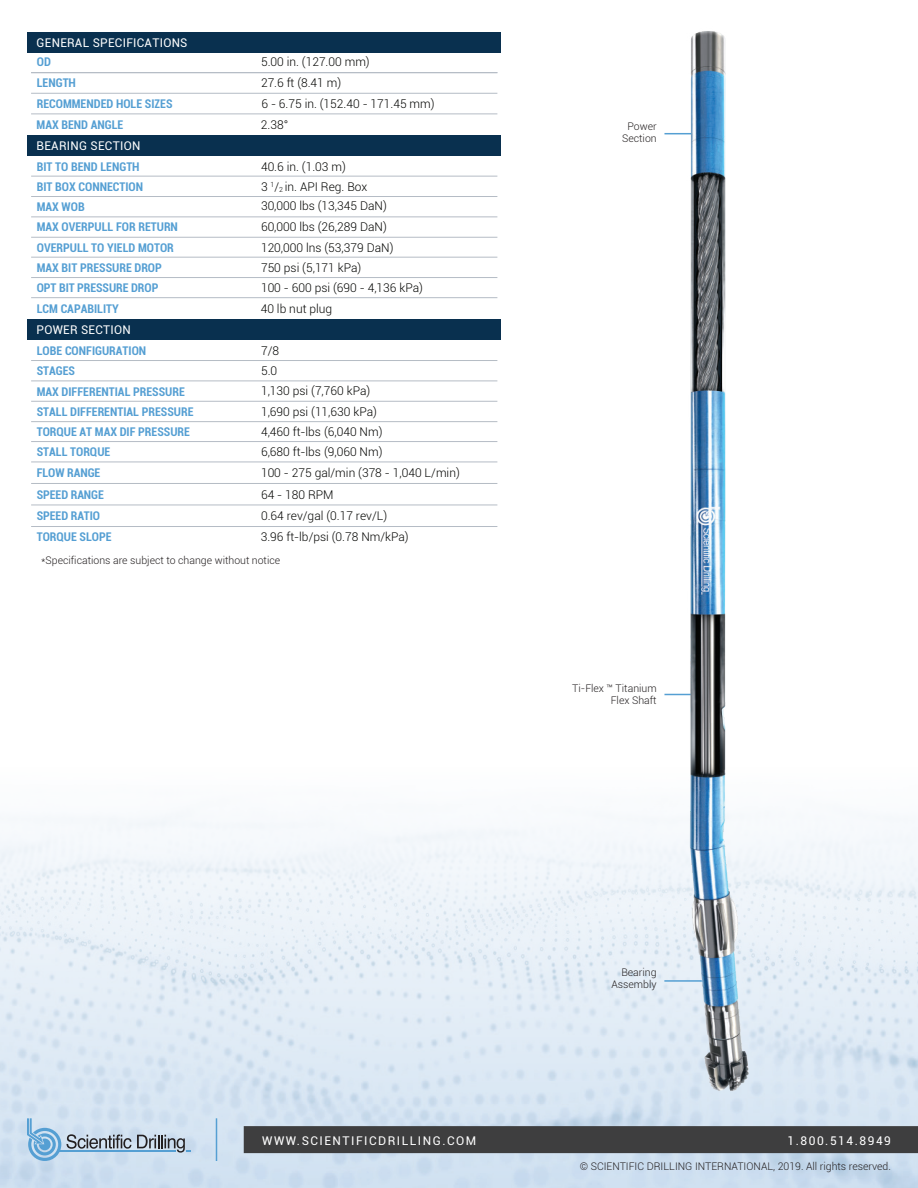
<style>
.page{position:relative;width:918px;height:1188px;background:#fff}
.page>*{position:absolute;margin:0;border:0;box-sizing:border-box;transform-origin:0 0}
.t1{font:300 12px/20.1px "Roboto";color:#040503}
.t2{font:700 condensed 12px/20.2px "Roboto";color:#559fd3}
.t3{font:12px "Roboto";letter-spacing:.025em;color:#fff}
.t4{font:12px "Roboto";letter-spacing:.125em;color:#fff}
.t5{font:300 10.5px/12px "Roboto";color:#231f20;text-align:right}
</style>
<div class="page">
<div style="left:0;top:570px;width:918px;height:618px;background:linear-gradient(to bottom,#fff,#cfe0f0)"></div>
<div style="left:27px;top:32px;width:473px;height:545px;background:#fff"></div>
<hr style="left:31px;top:93px;width:466px;height:1px;background:#b5bcc5">
<hr style="left:31px;top:114px;width:466px;height:1px;background:#b5bcc5">
<hr style="left:31px;top:176px;width:466px;height:1px;background:#b5bcc5">
<hr style="left:31px;top:196px;width:466px;height:1px;background:#b5bcc5">
<hr style="left:31px;top:217px;width:466px;height:1px;background:#b5bcc5">
<hr style="left:31px;top:237px;width:466px;height:1px;background:#b5bcc5">
<hr style="left:31px;top:257px;width:466px;height:1px;background:#b5bcc5">
<hr style="left:31px;top:277px;width:466px;height:1px;background:#b5bcc5">
<hr style="left:31px;top:297px;width:466px;height:1px;background:#b5bcc5">
<div style="left:27px;top:135px;width:473px;height:21px;background:#09304f"></div>
<div style="left:27px;top:32px;width:473px;height:20px;background:#09304f"></div>
<hr style="left:31px;top:72px;width:466px;height:1px;background:#b5bcc5">
<hr style="left:31px;top:360px;width:466px;height:1px;background:#b5bcc5">
<hr style="left:31px;top:381px;width:466px;height:1px;background:#b5bcc5">
<hr style="left:31px;top:401px;width:466px;height:1px;background:#b5bcc5">
<hr style="left:31px;top:421px;width:466px;height:1px;background:#b5bcc5">
<hr style="left:31px;top:441px;width:466px;height:1px;background:#b5bcc5">
<hr style="left:31px;top:462px;width:466px;height:1px;background:#b5bcc5">
<div style="left:27px;top:320px;width:473px;height:20px;background:#09304f"></div>
<hr style="left:31px;top:526px;width:466px;height:1px;background:#b5bcc5">
<hr style="left:31px;top:483px;width:466px;height:1px;background:#b5bcc5">
<hr style="left:31px;top:505px;width:466px;height:1px;background:#b5bcc5">
<hr style="left:664px;top:980px;width:49px;height:2px;background:#559fd3">
<img style="left:670px;top:31px;width:85px;height:1071px">
<div style="left:244px;top:1126px;width:674px;height:27px;background:#3e3e3f"></div>
<svg style="left:27px;top:1118px;width:104px;height:43px"></svg>
<hr style="left:58px;top:1151px;width:118px;height:1px;background:#559fd3">
<svg style="left:137px;top:1135px;width:53px;height:18px"></svg>
<hr style="left:216px;top:1118px;width:1px;height:43px;background:#559fd3">
<p class="t3" style="left:37px;top:34px;width:152px">GENERAL SPECIFICATIONS</p>
<p class="t2" style="left:37px;top:51px;width:16px">OD</p>
<p class="t1" style="left:261px;top:51px;width:110px">5.00 in. (127.00 mm)</p>
<p class="t2" style="left:37px;top:72px;width:41px">LENGTH</p>
<p class="t1" style="left:261px;top:73px;width:82px">27.6 ft (8.41 m)</p>
<p class="t2" style="left:37px;top:93px;width:137px">RECOMMENDED HOLE SIZES</p>
<p class="t1" style="left:261px;top:94px;width:175px">6 - 6.75 in. (152.40 - 171.45 mm)</p>
<p class="t2" style="left:37px;top:114px;width:88px">MAX BEND ANGLE</p>
<p class="t1" style="left:261px;top:114px;width:29px">2.38°</p>
<p class="t2" style="left:37px;top:156px;width:104px">BIT TO BEND LENGTH</p>
<p class="t1" style="left:261px;top:156px;width:108px">40.6 in. (1.03 m)<br>3 <sup>1</sup>/<sub>2</sub> in. API Reg. Box</p>
<p class="t3" style="left:37px;top:137px;width:105px">BEARING SECTION</p>
<p class="t2" style="left:37px;top:176px;width:108px">BIT BOX CONNECTION<br>MAX WOB</p>
<p class="t1" style="left:261px;top:195px;width:127px">30,000 lbs (13,345 DaN)</p>
<p class="t2" style="left:37px;top:216px;width:143px">MAX OVERPULL FOR RETURN</p>
<p class="t1" style="left:261px;top:216px;width:127px">60,000 lbs (26,289 DaN)</p>
<p class="t2" style="left:37px;top:237px;width:139px">OVERPULL TO YIELD MOTOR</p>
<p class="t1" style="left:261px;top:237px;width:134px">120,000 lns (53,379 DaN)</p>
<p class="t2" style="left:37px;top:257px;width:127px">MAX BIT PRESSURE DROP</p>
<p class="t1" style="left:261px;top:257px;width:102px">750 psi (5,171 kPa)</p>
<p class="t2" style="left:37px;top:277px;width:123px">OPT BIT PRESSURE DROP</p>
<p class="t1" style="left:261px;top:277px;width:164px">100 - 600 psi (690 - 4,136 kPa)</p>
<p class="t2" style="left:37px;top:298px;width:84px">LCM CAPABILITY</p>
<p class="t3" style="left:37px;top:322px;width:96px">POWER SECTION</p>
<p class="t1" style="left:261px;top:298px;width:73px">40 lb nut plug</p>
<p class="t2" style="left:37px;top:340px;width:111px">LOBE CONFIGURATION</p>
<p class="t1" style="left:261px;top:340px;width:20px">7/8</p>
<p class="t2" style="left:37px;top:360px;width:40px">STAGES</p>
<p class="t1" style="left:261px;top:360px;width:18px">5.0</p>
<p class="t2" style="left:37px;top:381px;width:150px">MAX DIFFERENTIAL PRESSURE</p>
<p class="t1" style="left:261px;top:380px;width:111px">1,130 psi (7,760 kPa)</p>
<p class="t2" style="left:37px;top:401px;width:158px">STALL DIFFERENTIAL PRESSURE</p>
<p class="t1" style="left:261px;top:401px;width:118px">1,690 psi (11,630 kPa)</p>
<p class="t2" style="left:37px;top:421px;width:155px">TORQUE AT MAX DIF PRESSURE</p>
<p class="t1" style="left:261px;top:421px;width:123px">4,460 ft-lbs (6,040 Nm)</p>
<p class="t2" style="left:37px;top:441px;width:75px">STALL TORQUE</p>
<p class="t1" style="left:261px;top:441px;width:123px">6,680 ft-lbs (9,060 Nm)</p>
<p class="t2" style="left:37px;top:463px;width:65px">FLOW RANGE</p>
<p class="t1" style="left:261px;top:463px;width:200px">100 - 275 gal/min (378 - 1,040 L/min)</p>
<p class="t2" style="left:37px;top:484px;width:69px">SPEED RANGE</p>
<p class="t1" style="left:261px;top:484px;width:74px">64 - 180 RPM</p>
<p class="t2" style="left:37px;top:506px;width:65px">SPEED RATIO</p>
<p class="t2" style="left:37px;top:527px;width:76px">TORQUE SLOPE</p>
<p class="t1" style="left:261px;top:506px;width:128px">0.64 rev/gal (0.17 rev/L)</p>
<p class="t1" style="left:261px;top:527px;width:150px">3.96 ft-lb/psi (0.78 Nm/kPa)</p>
<p class="t5" style="left:41px;top:554px;width:241px">*Specifications are subject to change without notice</p>
<p class="t5" style="left:622px;top:120px;width:36px;text-align:center">Power<br>Section</p>
<p class="t5" style="left:572px;top:682px;width:86px">Ti-Flex ™ Titanium<br>Flex Shaft</p>
<p class="t5" style="left:611px;top:966px;width:47px">Bearing<br>Assembly</p>
<p class="t4" style="left:262px;top:1132px;width:216px">WWW.SCIENTIFICDRILLING.COM</p>
<p class="t4" style="left:788px;top:1132px;width:105px">1.800.514.8949</p>
<p class="t5" style="left:580px;top:1160px;width:313px">© SCIENTIFIC DRILLING INTERNATIONAL, 2019. All rights reserved.</p>
</div>
